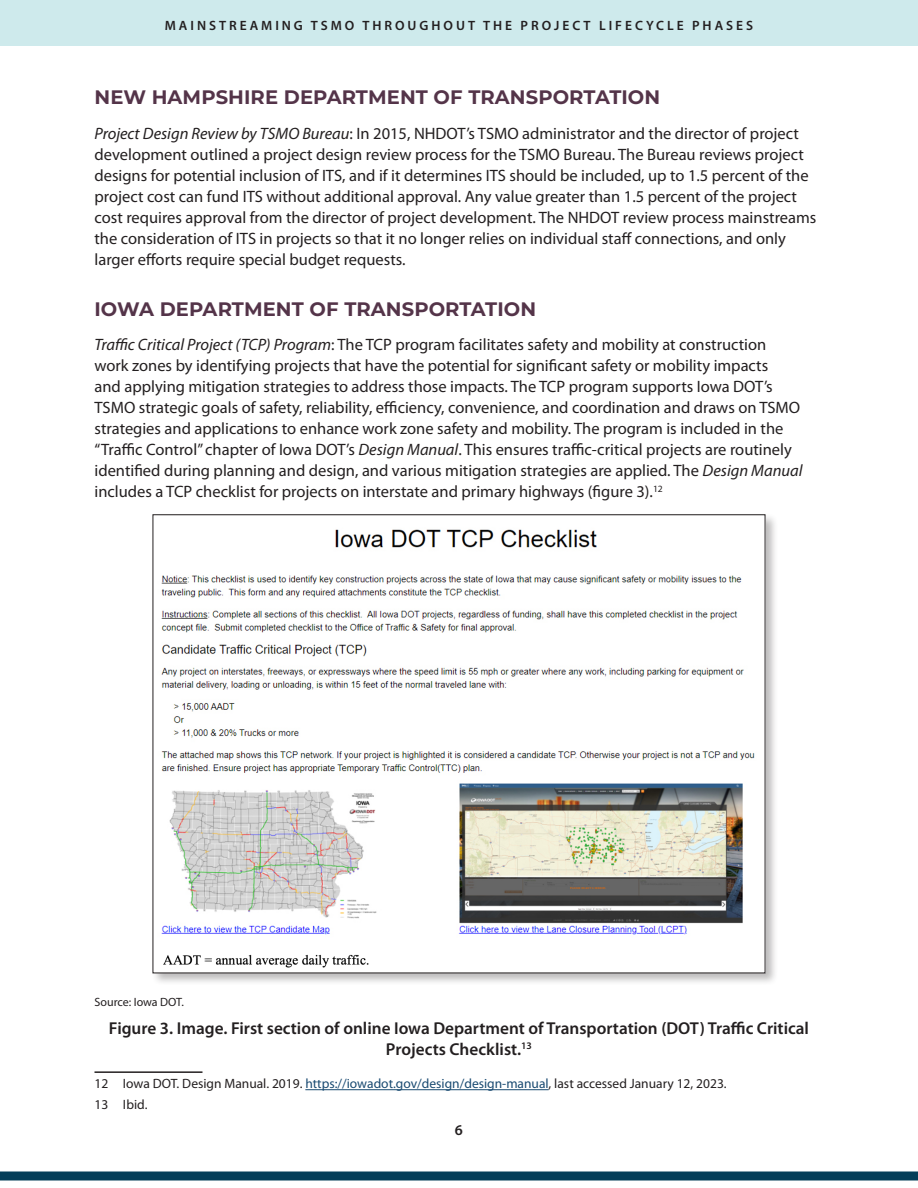
<style>
.page{position:relative;width:918px;height:1188px;background:#fff}
.page>*{position:absolute;margin:0;border:0;box-sizing:border-box;transform-origin:0 0}
.t1{font:700 19.5px "Montserrat";letter-spacing:.005em;color:#543449}
.Figure_Title{font:600 17.25px/21px "Myriad Pro";color:#231f20;text-align:center}
.Body{font:16.5px/21px "Myriad Pro";color:#231f20}
.t2{font:600 15px "Myriad Pro";color:#231f20}
.Footnote{font:13.5px "Myriad Pro";color:#231f20}
.t3{font:600 13.5px "Myriad Pro";letter-spacing:.22em;color:#231f20}
.Source{font:12px "Myriad Pro";color:#231f20}
.s1{font-style:italic}
.s2{color:#194a71}
</style>
<div class="page">
<div style="left:0;top:1172px;width:918px;height:8px;background:#053e59"></div>
<div style="left:0;top:0;width:918px;height:46px;background:#ceeaec"></div>
<hr style="left:94px;top:1071px;width:108px;height:2px;background:#231f20">
<hr style="left:305px;top:1089px;width:244px;height:1px;background:#194a71">
<div style="left:151px;top:513px;width:627px;height:473px;background:#231f20;opacity:.3"></div>
<img style="left:154px;top:516px;width:610px;height:455px">
<p class="t3" style="left:165px;top:17px;width:590px">MAINSTREAMING TSMO THROUGHOUT THE PROJECT LIFECYCLE PHASES</p>
<h2 class="t1" style="left:94px;top:83px;width:567px">NEW HAMPSHIRE DEPARTMENT OF TRANSPORTATION</h2>
<p class="Body" style="left:94px;top:123px;width:723px"><span class="s1">Project Design Review by TSMO Bureau</span>: In 2015, NHDOT’s TSMO administrator and the director of project development outlined a project design review process for the TSMO Bureau. The Bureau reviews project designs for potential inclusion of ITS, and if it determines ITS should be included, up to 1.5 percent of the project cost can fund ITS without additional approval. Any value greater than 1.5 percent of the project cost requires approval from the director of project development. The NHDOT review process mainstreams the consideration of ITS in projects so that it no longer relies on individual staff connections, and only larger efforts require special budget requests.</p>
<h2 class="t1" style="left:94px;top:295px;width:443px">IOWA DEPARTMENT OF TRANSPORTATION</h2>
<p class="Body" style="left:94px;top:334px;width:709px"><span class="s1">Traffic Critical Project (TCP) Program</span>: The TCP program facilitates safety and mobility at construction work zones by identifying projects that have the potential for significant safety or mobility impacts<br>and applying mitigation strategies to address those impacts. The TCP program supports Iowa DOT’s TSMO strategic goals of safety, reliability, efficiency, convenience, and coordination and draws on TSMO strategies and applications to enhance work zone safety and mobility. The program is included in the “Traffic Control” chapter of Iowa DOT’s <span class="s1">Design Manual</span>. This ensures traffic-critical projects are routinely identified during planning and design, and various mitigation strategies are applied. The <span class="s1">Design Manual </span>includes a TCP checklist for projects on interstate and primary highways (figure 3).<sup>12</sup></p>
<p class="Source" style="left:94px;top:994px;width:91px">Source: Iowa DOT.</p>
<p class="Figure_Title" style="left:109px;top:1017px;width:702px">Figure 3. Image. First section of online Iowa Department of Transportation (DOT) Traffic Critical<br>Projects Checklist.<sup>13</sup></p>
<p class="Footnote" style="left:94px;top:1076px;width:634px">12 Iowa DOT. Design Manual. 2019. <span class="s2">https://iowadot.gov/design/design-manual</span>, last accessed January 12, 2023.</p>
<p class="Footnote" style="left:94px;top:1096px;width:54px">13 Ibid.</p>
<p class="t2" style="left:455px;top:1120px;width:10px">6</p>
</div>
